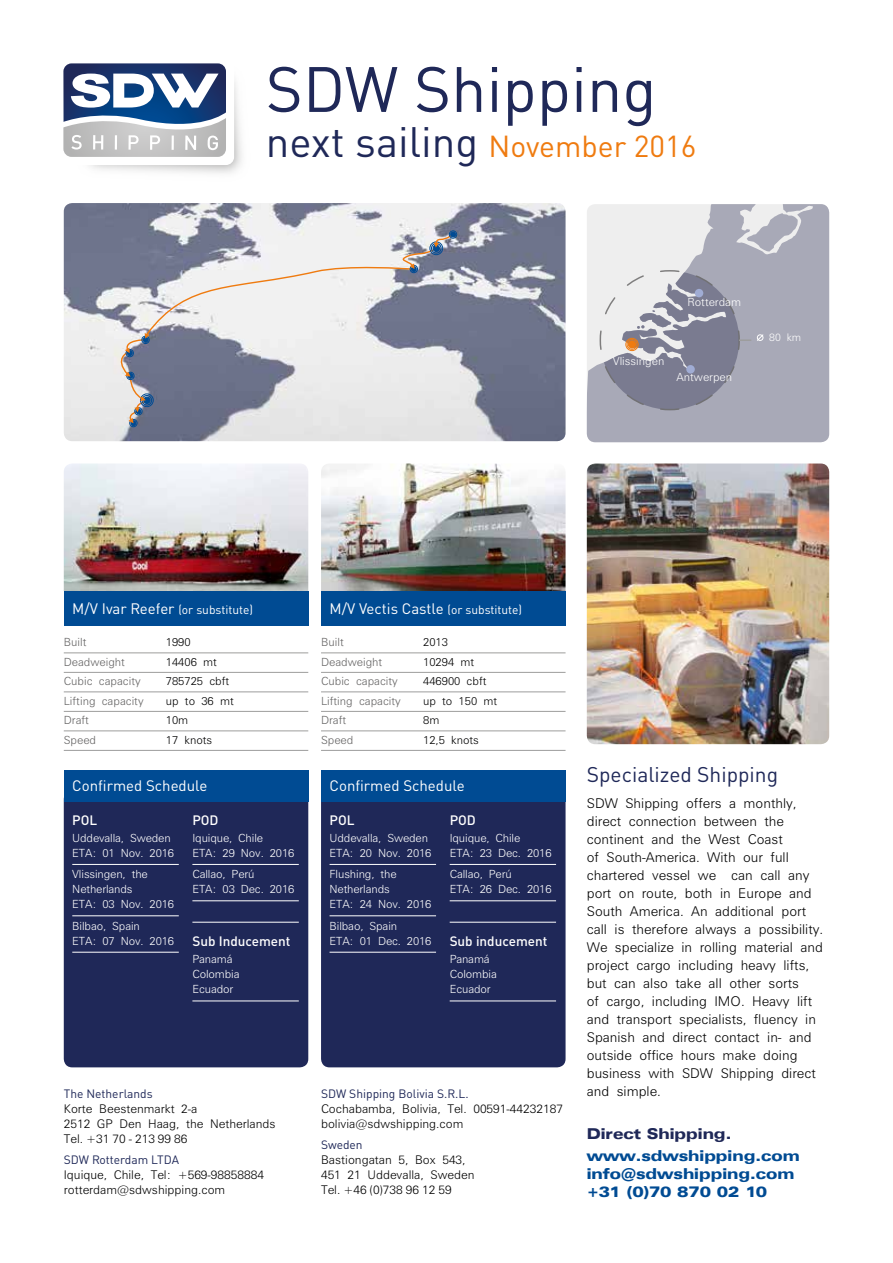
<style>
.page{position:relative;width:893px;height:1263px;background:#fff}
.page>*{position:absolute;margin:0;border:0;box-sizing:border-box;transform-origin:0 0}
.t1{font:63px "DINOT";color:#1f2858}
.t2{font:30px "DINOT";color:#ef7b10}
.t3{font:21px "DINOT";color:#1f2858}
.t4{font:15px "DINOT";color:#fff}
.t5{font:900 expanded 15px/18px "Zurich BT";color:#004b93}
.t6{font:900 expanded 15px "Zurich BT";color:#1f2858}
.t7{font:300 13.5px/18px "Zurich BT";color:#000}
.t8{font:500 13.5px "DINOT";color:#fff}
.t9{font:300 12px/15px "Zurich BT";color:#000}
.t10{font:12px "DINOT";color:#1f2858}
.t11{font:12px "DINOT";color:#fff}
.t12{font:300 11.25px/15px "Zurich BT";letter-spacing:-.01em;color:#fff}
.t13{font:300 11.25px "Zurich BT";color:#646363}
.t14{font:300 11.25px "Zurich BT";color:#000}
.t15{font:300 10.5px "Zurich BT";color:#fff}
.s1{font-size:42px;color:#1f2858}
.s2{font-size:15px}
.s3{font-size:12px}
</style>
<div class="page">
<div style="left:64px;top:791px;width:244px;height:276px;background:#1f2858;border-radius:9px"></div>
<hr style="left:72px;top:864px;width:107px;height:1px;background:#fff">
<hr style="left:72px;top:915px;width:107px;height:1px;background:#fff">
<hr style="left:72px;top:952px;width:107px;height:1px;background:#fff">
<hr style="left:192px;top:864px;width:107px;height:1px;background:#fff">
<hr style="left:192px;top:900px;width:107px;height:1px;background:#fff">
<hr style="left:192px;top:922px;width:107px;height:1px;background:#fff">
<hr style="left:192px;top:1001px;width:107px;height:1px;background:#fff">
<div style="left:321px;top:791px;width:245px;height:276px;background:#1f2858;border-radius:9px"></div>
<hr style="left:330px;top:864px;width:106px;height:1px;background:#fff">
<hr style="left:330px;top:915px;width:106px;height:1px;background:#fff">
<hr style="left:330px;top:952px;width:106px;height:1px;background:#fff">
<hr style="left:450px;top:864px;width:106px;height:1px;background:#fff">
<hr style="left:450px;top:900px;width:106px;height:1px;background:#fff">
<hr style="left:450px;top:922px;width:106px;height:1px;background:#fff">
<hr style="left:450px;top:1001px;width:106px;height:1px;background:#fff">
<img style="left:64px;top:463px;width:244px;height:128px">
<img style="left:321px;top:463px;width:245px;height:128px">
<div style="left:64px;top:591px;width:244px;height:34px;background:#004b93"></div>
<div style="left:321px;top:591px;width:245px;height:34px;background:#004b93"></div>
<div style="left:64px;top:770px;width:244px;height:31px;background:#004b93"></div>
<div style="left:321px;top:770px;width:245px;height:31px;background:#004b93"></div>
<hr style="left:64px;top:653px;width:244px;height:1px;background:#9d9d9c">
<hr style="left:64px;top:672px;width:244px;height:1px;background:#9d9d9c">
<hr style="left:64px;top:692px;width:244px;height:1px;background:#9d9d9c">
<hr style="left:64px;top:711px;width:244px;height:1px;background:#9d9d9c">
<hr style="left:64px;top:731px;width:244px;height:1px;background:#9d9d9c">
<hr style="left:64px;top:750px;width:244px;height:1px;background:#9d9d9c">
<hr style="left:321px;top:653px;width:245px;height:1px;background:#9d9d9c">
<hr style="left:321px;top:672px;width:245px;height:1px;background:#9d9d9c">
<hr style="left:321px;top:692px;width:245px;height:1px;background:#9d9d9c">
<hr style="left:321px;top:711px;width:245px;height:1px;background:#9d9d9c">
<hr style="left:321px;top:731px;width:245px;height:1px;background:#9d9d9c">
<hr style="left:321px;top:750px;width:245px;height:1px;background:#9d9d9c">
<svg style="left:63px;top:63px;width:170px;height:100px"></svg>
<img style="left:587px;top:463px;width:242px;height:281px">
<svg style="left:587px;top:204px;width:242px;height:238px;background:#bcbdc7"></svg>
<svg style="left:599px;top:269px;width:165px;height:142px;background:#a5a5b2"></svg>
<img style="left:64px;top:203px;width:502px;height:238px">
<div style="left:129px;top:419px;width:8px;height:8px;border:1px solid #004b93;border-radius:50%"></div>
<div style="left:449px;top:231px;width:8px;height:7px;border:1px solid #004b93;border-radius:50%"></div>
<svg style="left:114px;top:232px;width:342px;height:194px"></svg>
<h1 class="t1" style="left:266px;top:50px;width:392px">SDW Shipping</h1>
<h2 class="t2" style="left:266px;top:127px;width:432px"><span class="s1">next sailing</span> November 2016</h2>
<p class="t12" style="left:687px;top:294px;width:55px">Rotterdam</p>
<p class="t12" style="left:613px;top:354px;width:53px">Vlissingen</p>
<p class="t12" style="left:676px;top:369px;width:57px">Antwerpen</p>
<p class="t15" style="left:769px;top:331px;width:33px">80 km</p>
<p class="t11" style="left:72px;top:602px;width:182px"><span class="s2">M/V Ivar Reefer</span> (or substitute)</p>
<p class="t4" style="left:330px;top:599px;width:194px">M/V Vectis Castle <span class="s3">(or substitute)</span></p>
<p class="t13" style="left:64px;top:635px;width:24px">Built</p>
<p class="t14" style="left:166px;top:635px;width:26px">1990</p>
<p class="t13" style="left:64px;top:655px;width:63px">Deadweight</p>
<p class="t14" style="left:166px;top:655px;width:53px">14406 mt</p>
<p class="t13" style="left:64px;top:674px;width:78px">Cubic capacity</p>
<p class="t14" style="left:166px;top:674px;width:65px">785725 cbft</p>
<p class="t13" style="left:64px;top:694px;width:81px">Lifting capacity</p>
<p class="t14" style="left:166px;top:694px;width:69px">up to 36 mt</p>
<p class="t13" style="left:64px;top:713px;width:27px">Draft</p>
<p class="t14" style="left:166px;top:713px;width:24px">10m</p>
<p class="t13" style="left:64px;top:733px;width:34px">Speed</p>
<p class="t14" style="left:166px;top:733px;width:48px">17 knots</p>
<p class="t13" style="left:321px;top:635px;width:24px">Built</p>
<p class="t14" style="left:423px;top:635px;width:26px">2013</p>
<p class="t13" style="left:321px;top:655px;width:63px">Deadweight</p>
<p class="t14" style="left:423px;top:655px;width:53px">10294 mt</p>
<p class="t13" style="left:321px;top:674px;width:78px">Cubic capacity</p>
<p class="t14" style="left:423px;top:674px;width:65px">446900 cbft</p>
<p class="t13" style="left:321px;top:694px;width:81px">Lifting capacity</p>
<p class="t14" style="left:423px;top:694px;width:76px">up to 150 mt</p>
<p class="t13" style="left:321px;top:713px;width:27px">Draft</p>
<p class="t14" style="left:423px;top:713px;width:18px">8m</p>
<p class="t13" style="left:321px;top:733px;width:34px">Speed</p>
<p class="t14" style="left:423px;top:733px;width:57px">12,5 knots</p>
<p class="t4" style="left:72px;top:777px;width:137px">Confirmed Schedule</p>
<p class="t4" style="left:330px;top:777px;width:137px">Confirmed Schedule</p>
<p class="t8" style="left:72px;top:811px;width:26px">POL</p>
<p class="t12" style="left:72px;top:830px;width:103px">Uddevalla, Sweden<br>ETA: 01 Nov. 2016</p>
<p class="t12" style="left:72px;top:866px;width:103px">Vlissingen, the<br>Netherlands<br>ETA: 03 Nov. 2016</p>
<p class="t12" style="left:72px;top:918px;width:103px">Bilbao, Spain<br>ETA: 07 Nov. 2016</p>
<p class="t8" style="left:192px;top:811px;width:28px">POD</p>
<p class="t12" style="left:192px;top:830px;width:103px">Iquique, Chile<br>ETA: 29 Nov. 2016</p>
<p class="t12" style="left:192px;top:866px;width:103px">Callao, Perú<br>ETA: 03 Dec. 2016</p>
<p class="t8" style="left:192px;top:933px;width:100px">Sub Inducement</p>
<p class="t12" style="left:192px;top:952px;width:49px">Panamá<br>Colombia<br>Ecuador</p>
<p class="t8" style="left:330px;top:811px;width:26px">POL</p>
<p class="t12" style="left:330px;top:830px;width:103px">Uddevalla, Sweden<br>ETA: 20 Nov. 2016</p>
<p class="t12" style="left:330px;top:866px;width:103px">Flushing, the<br>Netherlands<br>ETA: 24 Nov. 2016</p>
<p class="t12" style="left:330px;top:918px;width:103px">Bilbao, Spain<br>ETA: 01 Dec. 2016</p>
<p class="t8" style="left:450px;top:811px;width:28px">POD</p>
<p class="t12" style="left:450px;top:830px;width:103px">Iquique, Chile<br>ETA: 23 Dec. 2016</p>
<p class="t12" style="left:450px;top:866px;width:103px">Callao, Perú<br>ETA: 26 Dec. 2016</p>
<p class="t8" style="left:450px;top:933px;width:99px">Sub inducement</p>
<p class="t12" style="left:450px;top:952px;width:49px">Panamá<br>Colombia<br>Ecuador</p>
<p class="t10" style="left:64px;top:1086px;width:91px">The Netherlands</p>
<p class="t9" style="left:64px;top:1101px;width:213px">Korte Beestenmarkt 2-a<br>2512 GP Den Haag, the Netherlands<br>Tel. +31 70 - 213 99 86</p>
<p class="t10" style="left:64px;top:1152px;width:117px">SDW Rotterdam LTDA</p>
<p class="t9" style="left:64px;top:1167px;width:202px">Iquique, Chile, Tel: +569-98858884 rotterdam@sdwshipping.com</p>
<p class="t10" style="left:321px;top:1086px;width:149px">SDW Shipping Bolivia S.R.L.</p>
<p class="t9" style="left:321px;top:1101px;width:243px">Cochabamba, Bolivia, Tel. 00591-44232187 bolivia@sdwshipping.com</p>
<p class="t10" style="left:321px;top:1137px;width:43px">Sweden</p>
<p class="t9" style="left:321px;top:1152px;width:155px">Bastiongatan 5, Box 543,<br>451 21 Uddevalla, Sweden<br>Tel. +46 (0)738 96 12 59</p>
<h3 class="t3" style="left:587px;top:761px;width:193px">Specialized Shipping</h3>
<p class="t7" style="left:587px;top:794px;width:238px">SDW Shipping offers a monthly, direct connection between the continent and the West Coast<br>of South-America. With our full chartered vessel we can call any port on route, both in Europe and<br>South America. An additional port call is therefore always a possibility.<br>We specialize in rolling material and project cargo including heavy lifts, but can also take all other sorts<br>of cargo, including IMO. Heavy lift and transport specialists, fluency in<br>Spanish and direct contact in- and outside office hours make doing business with SDW Shipping direct and simple.</p>
<p class="t6" style="left:587px;top:1124px;width:146px">Direct Shipping.</p>
<p class="t5" style="left:587px;top:1147px;width:215px">www.sdwshipping.com info@sdwshipping.com +31 (0)70 870 02 10</p>
</div>
